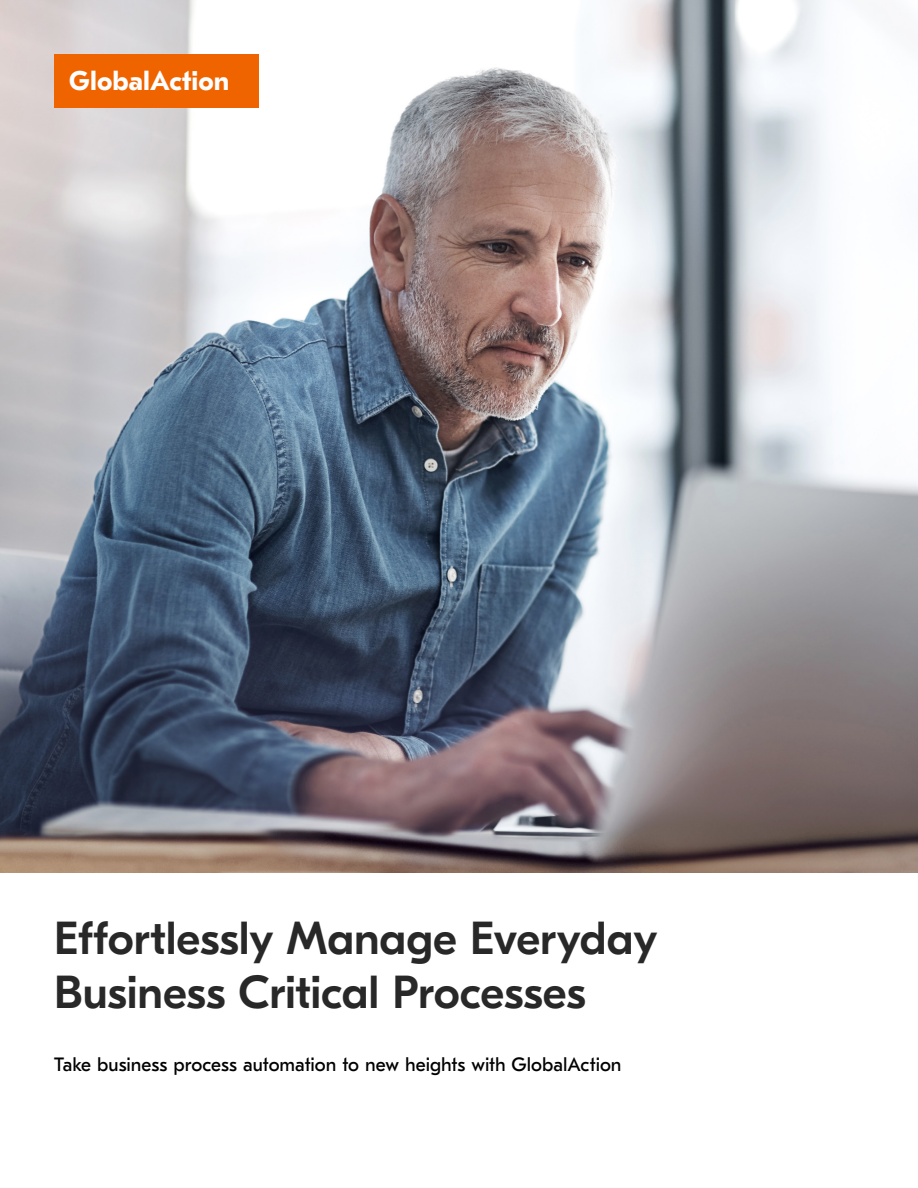
<style>
.page{position:relative;width:918px;height:1188px;background:#fff}
.page>*{position:absolute;margin:0;border:0;box-sizing:border-box;transform-origin:0 0}
.t1{font:500 46.2px/54px "GT Eesti Pro Display";letter-spacing:-.005em;color:#282828}
.t2{font:700 27px "GT Eesti Pro Text";color:#fff}
.t3{font:19.35px "GT Eesti Pro Text";color:#000}
</style>
<div class="page">
<img style="left:0;top:0;width:918px;height:873px">
<div style="left:54px;top:54px;width:204px;height:54px;background:#f06400"></div>
<h2 class="t2" style="left:69px;top:66px;width:162px">GlobalAction</h2>
<h1 class="t1" style="left:54px;top:912px;width:605px">Effortlessly Manage Everyday<br>Business Critical Processes</h1>
<p class="t3" style="left:54px;top:1054px;width:569px">Take business process automation to new heights with GlobalAction</p>
</div>
